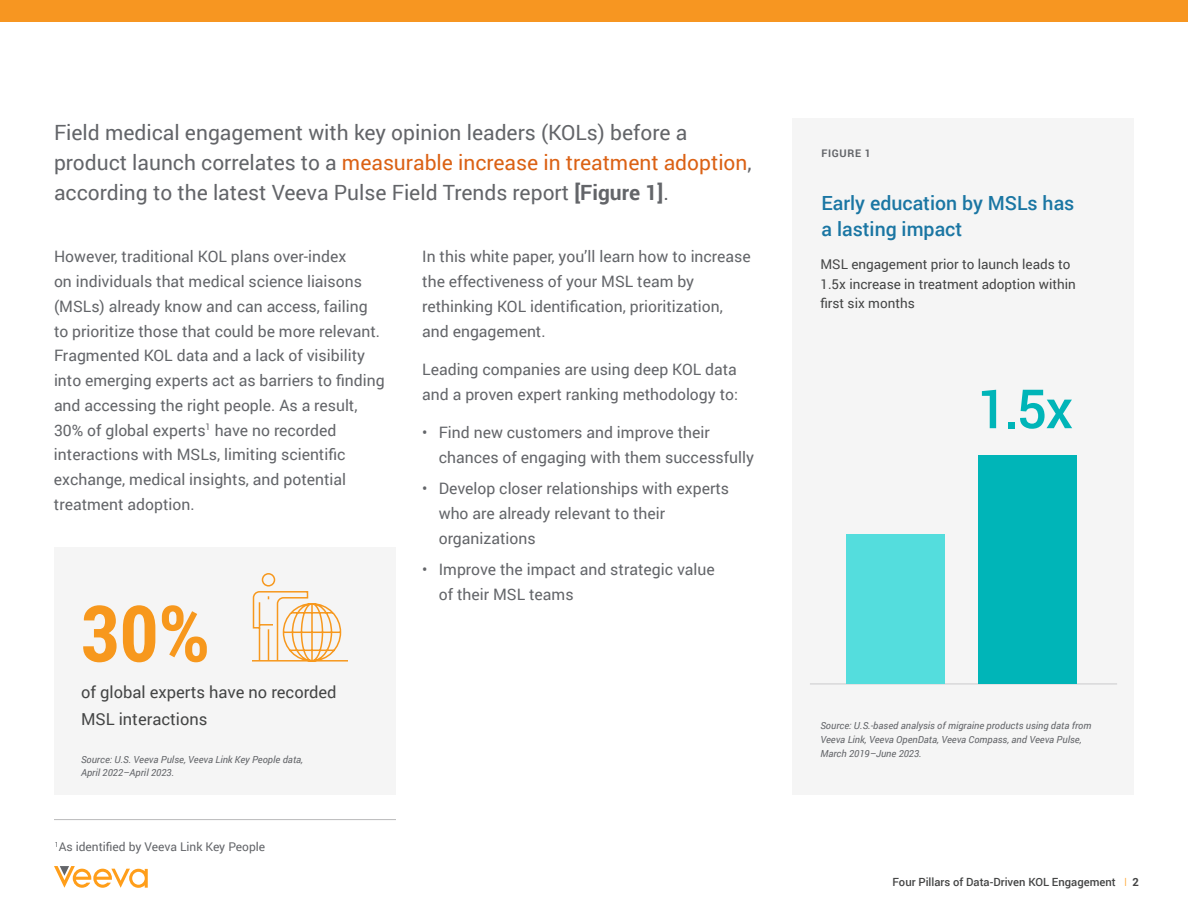
<style>
.page{position:relative;width:1188px;height:918px;background:#fff}
.page>*{position:absolute;margin:0;border:0;box-sizing:border-box;transform-origin:0 0}
.t1{font:700 78px "Roboto Condensed";color:#f7981d}
.t2{font:500 54.15px "Roboto";color:#00b5b8}
.t3{font:21px/30px "Roboto";color:#636569}
.t4{font:500 19.5px/25.5px "Roboto";color:#1a76a3}
.t5{font:16.5px/27px "Roboto";color:#444545}
.t6{font:15.75px/24.8px "Roboto";color:#636569}
.t7{font:13.5px/19.5px "Roboto";color:#444545}
.t8{font:12px "Roboto";color:#636569}
.t9{font:500 11.25px "Roboto";color:#444545}
.t10{font:700 10.5px "Roboto";letter-spacing:.06em;color:#636569}
.t11{font:italic 9.75px/13.5px "Roboto";color:#636569}
.s1{color:#db6114}
.s2{font-weight:700}
.s3{font-weight:300;color:#ff9e1a}
</style>
<div class="page">
<svg style="left:54px;top:866px;width:94px;height:22px"></svg>
<div style="left:792px;top:118px;width:342px;height:677px;background:#f5f5f5"></div>
<div style="left:54px;top:548px;width:342px;height:247px;background:#f5f5f5"></div>
<div style="left:0;top:0;width:1188px;height:21px;background:#f79621"></div>
<hr style="left:54px;top:819px;width:342px;height:1px;background:#bbbbbc">
<hr style="left:810px;top:684px;width:307px;height:1px;background:#636569">
<div style="left:847px;top:534px;width:98px;height:150px;background:#54dddd"></div>
<div style="left:979px;top:456px;width:98px;height:228px;background:#00b5b8"></div>
<svg style="left:252px;top:573px;width:96px;height:89px"></svg>
<h3 class="t3" style="left:54px;top:117px;width:699px">Field medical engagement with key opinion leaders (KOLs) before a product launch correlates to a <span class="s1">measurable increase in treatment adoption</span>, according to the latest Veeva Pulse Field Trends report <span class="s2">[Figure 1]</span>.</h3>
<p class="t6" style="left:54px;top:244px;width:332px">However, traditional KOL plans over-index<br>on individuals that medical science liaisons (MSLs) already know and can access, failing to prioritize those that could be more relevant.<br>Fragmented KOL data and a lack of visibility into emerging experts act as barriers to finding and accessing the right people. As a result, 30% of global experts<sup>1</sup> have no recorded interactions with MSLs, limiting scientific exchange, medical insights, and potential treatment adoption.</p>
<p class="t6" style="left:422px;top:244px;width:330px">In this white paper, you’ll learn how to increase the effectiveness of your MSL team by rethinking KOL identification, prioritization, and engagement.</p>
<p class="t6" style="left:422px;top:356px;width:317px">Leading companies are using deep KOL data and a proven expert ranking methodology to:</p>
<p class="t6" style="left:439px;top:419px;width:317px;text-indent:-17px">• Find new customers and improve their chances of engaging with them successfully</p>
<p class="t6" style="left:439px;top:476px;width:292px;text-indent:-17px">• Develop closer relationships with experts who are already relevant to their organizations</p>
<p class="t6" style="left:439px;top:557px;width:277px;text-indent:-17px">• Improve the impact and strategic value of their MSL teams</p>
<h1 class="t1" style="left:81px;top:579px;width:131px">30%</h1>
<p class="t5" style="left:81px;top:678px;width:257px">of global experts have no recorded<br>MSL interactions</p>
<p class="t11" style="left:81px;top:752px;width:224px">Source: U.S. Veeva Pulse, Veeva Link Key People data,<br>April 2022–April 2023.</p>
<p class="t8" style="left:55px;top:839px;width:212px"><sup>1</sup>As identified by Veeva Link Key People</p>
<p class="t10" style="left:822px;top:146px;width:51px">FIGURE 1</p>
<p class="t4" style="left:822px;top:190px;width:254px">Early education by MSLs has a lasting impact</p>
<p class="t7" style="left:820px;top:254px;width:257px">MSL engagement prior to launch leads to<br>1.5x increase in treatment adoption within first six months</p>
<h2 class="t2" style="left:977px;top:371px;width:97px">1.5x</h2>
<p class="t11" style="left:820px;top:719px;width:272px">Source: U.S.-based analysis of migraine products using data from<br>Veeva Link, Veeva OpenData, Veeva Compass, and Veeva Pulse,<br>March 2019–June 2023.</p>
<p class="t9" style="left:893px;top:874px;width:248px">Four Pillars of Data-Driven KOL Engagement <span class="s3">I</span> <span class="s2">2</span></p>
</div>
